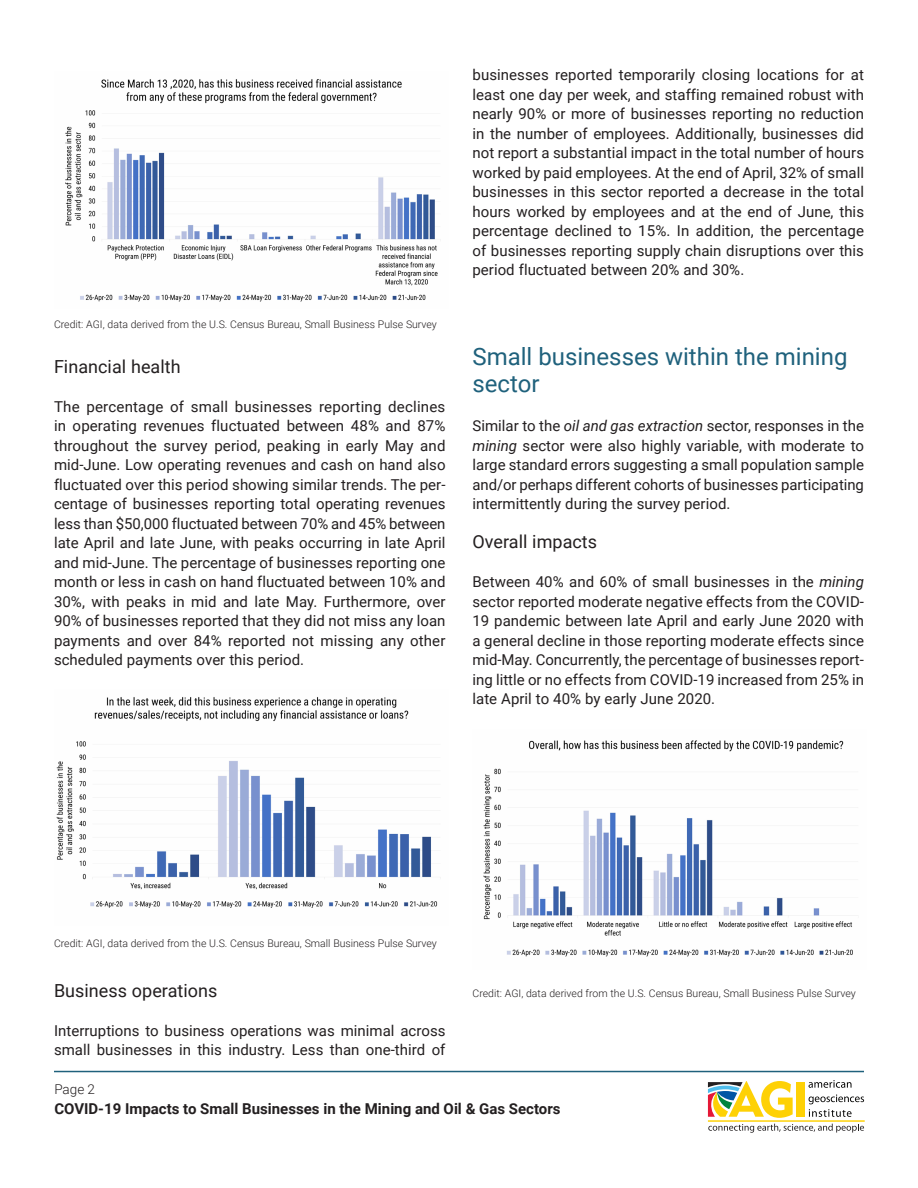
<style>
.page{position:relative;width:918px;height:1188px;background:#fff}
.page>*{position:absolute;margin:0;border:0;box-sizing:border-box;transform-origin:0 0}
.h2_subhead_2Line{font:24px/27px "Roboto";color:#1f617c}
.h3_subhead{font:18px "Roboto";color:#231f20}
.body{font:15px/19.5px "Roboto";color:#231f20;text-align:justify}
.t1{font:700 15px "Roboto";color:#231f20}
.t2{font:300 13.5px "Roboto";color:#231f20}
.caption_image_credit{font:300 10.5px "Roboto";color:#231f20}
.body-2{font:300 10.5px "Roboto";color:#231f20}
.s1{font-style:italic}
</style>
<div class="page">
<img style="left:65px;top:79px;width:373px;height:223px">
<img style="left:56px;top:697px;width:385px;height:211px">
<img style="left:483px;top:740px;width:370px;height:217px">
<svg style="left:809px;top:1080px;width:43px;height:8px"></svg>
<svg style="left:809px;top:1094px;width:55px;height:23px"></svg>
<svg style="left:708px;top:1081px;width:85px;height:37px"></svg>
<div style="left:796px;top:1082px;width:9px;height:35px;background:#fed105"></div>
<svg style="left:708px;top:1124px;width:156px;height:9px"></svg>
<hr style="left:708px;top:1120px;width:157px;height:2px;background:#fed105">
<hr style="left:54px;top:1071px;width:810px;height:1px;background:#1f617c">
<p class="caption_image_credit" style="left:54px;top:317px;width:384px">Credit: AGI, data derived from the U.S. Census Bureau, Small Business Pulse Survey</p>
<h3 class="h3_subhead" style="left:54px;top:354px;width:128px">Financial health</h3>
<p class="body" style="left:54px;top:396px;width:393px">The percentage of small businesses reporting declines in operating revenues fluctuated between 48% and 87% throughout the survey period, peaking in early May and mid-June. Low operating revenues and cash on hand also fluctuated over this period showing similar trends. The per&shy;centage of businesses reporting total operating revenues less than $50,000 fluctuated between 70% and 45% between late April and late June, with peaks occurring in late April and mid-June. The percentage of businesses reporting one month or less in cash on hand fluctuated between 10% and 30%, with peaks in mid and late May. Furthermore, over 90% of businesses reported that they did not miss any loan payments and over 84% reported not missing any other scheduled payments over this period.</p>
<p class="body" style="left:472px;top:64px;width:393px">businesses reported temporarily closing locations for at least one day per week, and staffing remained robust with nearly 90% or more of businesses reporting no reduction in the number of employees. Additionally, businesses did not report a substantial impact in the total number of hours worked by paid employees. At the end of April, 32% of small businesses in this sector reported a decrease in the total hours worked by employees and at the end of June, this percentage declined to 15%. In addition, the percentage of businesses reporting supply chain disruptions over this period fluctuated between 20% and 30%.</p>
<h2 class="h2_subhead_2Line" style="left:472px;top:342px;width:376px">Small businesses within the mining sector</h2>
<p class="body" style="left:472px;top:415px;width:393px">Similar to the <span class="s1">oil and gas extraction</span> sector, responses in the <span class="s1">mining</span> sector were also highly variable, with moderate to large standard errors suggesting a small population sample and/or perhaps different cohorts of businesses participating intermittently during the survey period.</p>
<h3 class="h3_subhead" style="left:472px;top:529px;width:126px">Overall impacts</h3>
<p class="body" style="left:472px;top:571px;width:393px">Between 40% and 60% of small businesses in the <span class="s1">mining </span>sector reported moderate negative effects from the COVID-19 pandemic between late April and early June 2020 with a general decline in those reporting moderate effects since mid-May. Concurrently, the percentage of businesses report&shy;ing little or no effects from COVID-19 increased from 25% in late April to 40% by early June 2020.</p>
<p class="caption_image_credit" style="left:54px;top:936px;width:384px">Credit: AGI, data derived from the U.S. Census Bureau, Small Business Pulse Survey</p>
<h3 class="h3_subhead" style="left:54px;top:978px;width:165px">Business operations</h3>
<p class="body" style="left:54px;top:1020px;width:393px">Interruptions to business operations was minimal across small businesses in this industry. Less than one-third of</p>
<p class="body-2" style="left:472px;top:986px;width:385px">Credit: AGI, data derived from the U.S. Census Bureau, Small Business Pulse Survey</p>
<p class="t2" style="left:54px;top:1080px;width:42px">Page 2</p>
<p class="t1" style="left:54px;top:1098px;width:508px">COVID-19 Impacts to Small Businesses in the Mining and Oil &amp; Gas Sectors</p>
</div>
